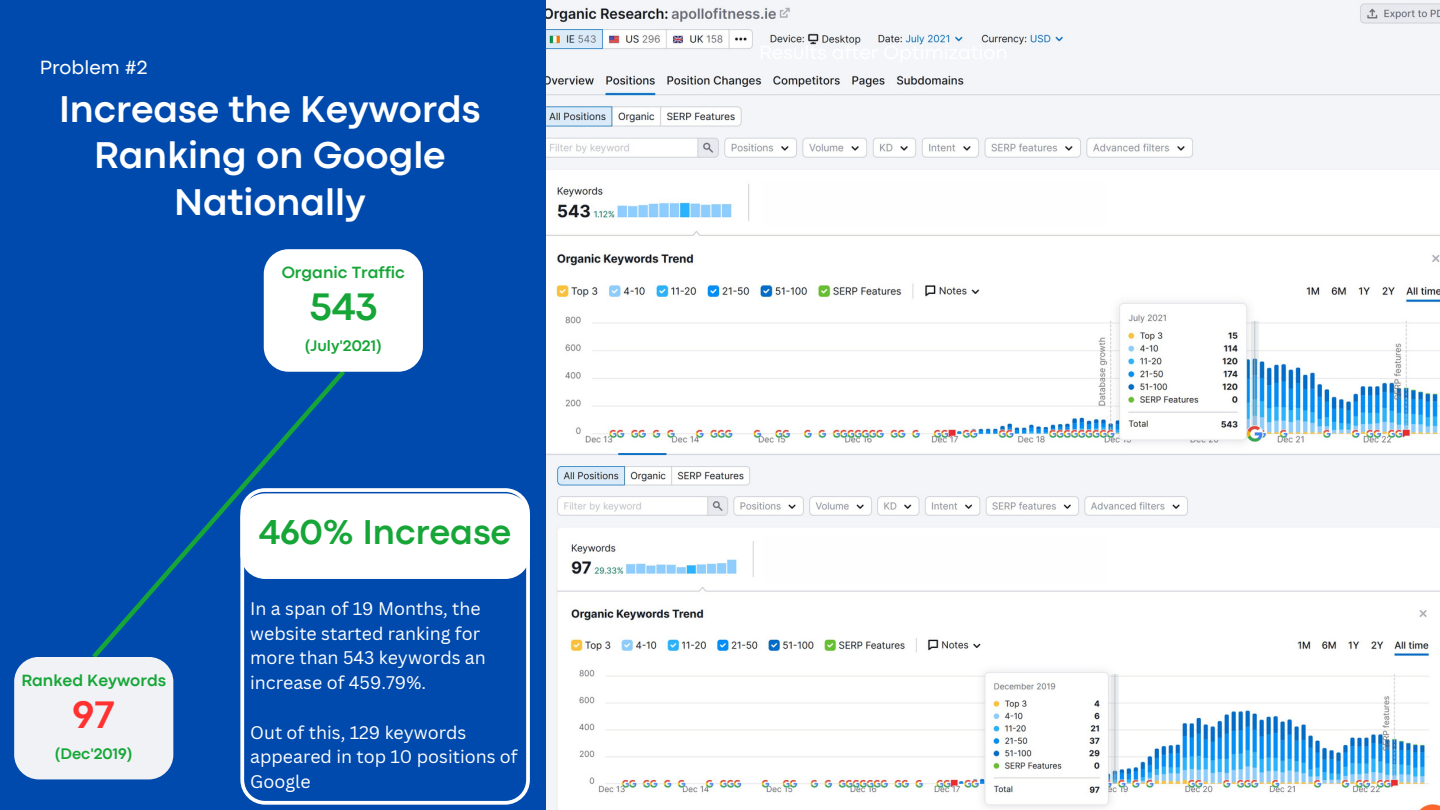
<style>
.page{position:relative;width:1440px;height:810px;background:#fff}
.page>*{position:absolute;margin:0;border:0;box-sizing:border-box;transform-origin:0 0}
.t1{font:700 40px "Codec Pro";color:#16a637}
.t2{font:700 40px "Codec Pro";color:#ff3131}
.t3{font:700 38.9px/46.2px "Codec Pro";color:#fff;text-align:center}
.t4{font:700 36px "Codec Pro";color:#16a637}
.t5{font:20px "Codec Pro";color:#fff}
.t6{font:17.8px/24.7px "Canva Sans";color:#fff}
.t7{font:700 17px "Codec Pro";color:#16a637}
.t8{font:700 16px "Codec Pro";color:#16a637}
</style>
<div class="page">
<div style="left:0;top:0;width:547px;height:810px;background:#004aad"></div>
<svg style="left:92px;top:365px;width:253px;height:298px"></svg>
<svg style="left:240px;top:488px;width:290px;height:317px"></svg>
<div style="left:240px;top:493px;width:290px;height:86px;background:#fff"></div>
<div style="left:14px;top:657px;width:159px;height:122px;background:#f1f2f6;border-radius:25px"></div>
<div style="left:264px;top:249px;width:159px;height:123px;background:#fff;border-radius:25px"></div>
<img style="left:546px;top:452px;width:894px;height:358px">
<img style="left:546px;top:0;width:894px;height:452px">
<div style="left:762px;top:179px;width:343px;height:47px;background:#fefefe"></div>
<div style="left:762px;top:536px;width:343px;height:47px;background:#fefefe"></div>
<p class="t5" style="left:40px;top:60px;width:109px">Problem #2</p>
<p class="t3" style="left:59px;top:89px;width:423px">Increase the Keywords<br>Ranking on Google<br>Nationally</p>
<p class="t7" style="left:282px;top:267px;width:125px">Organic Traffic</p>
<p class="t1" style="left:309px;top:293px;width:70px">543</p>
<p class="t8" style="left:305px;top:340px;width:78px">(July'2021)</p>
<p class="t7" style="left:21px;top:674px;width:146px">Ranked Keywords</p>
<p class="t2" style="left:73px;top:701px;width:44px">97</p>
<p class="t8" style="left:55px;top:748px;width:79px">(Dec'2019)</p>
<p class="t4" style="left:259px;top:520px;width:254px">460% Increase</p>
<p class="t6" style="left:250px;top:596px;width:237px">In a span of 19 Months, the website started ranking for more than 543 keywords an increase of 459.79%.</p>
<p class="t6" style="left:250px;top:719px;width:269px">Out of this, 129 keywords appeared in top 10 positions of<br>Google</p>
</div>
